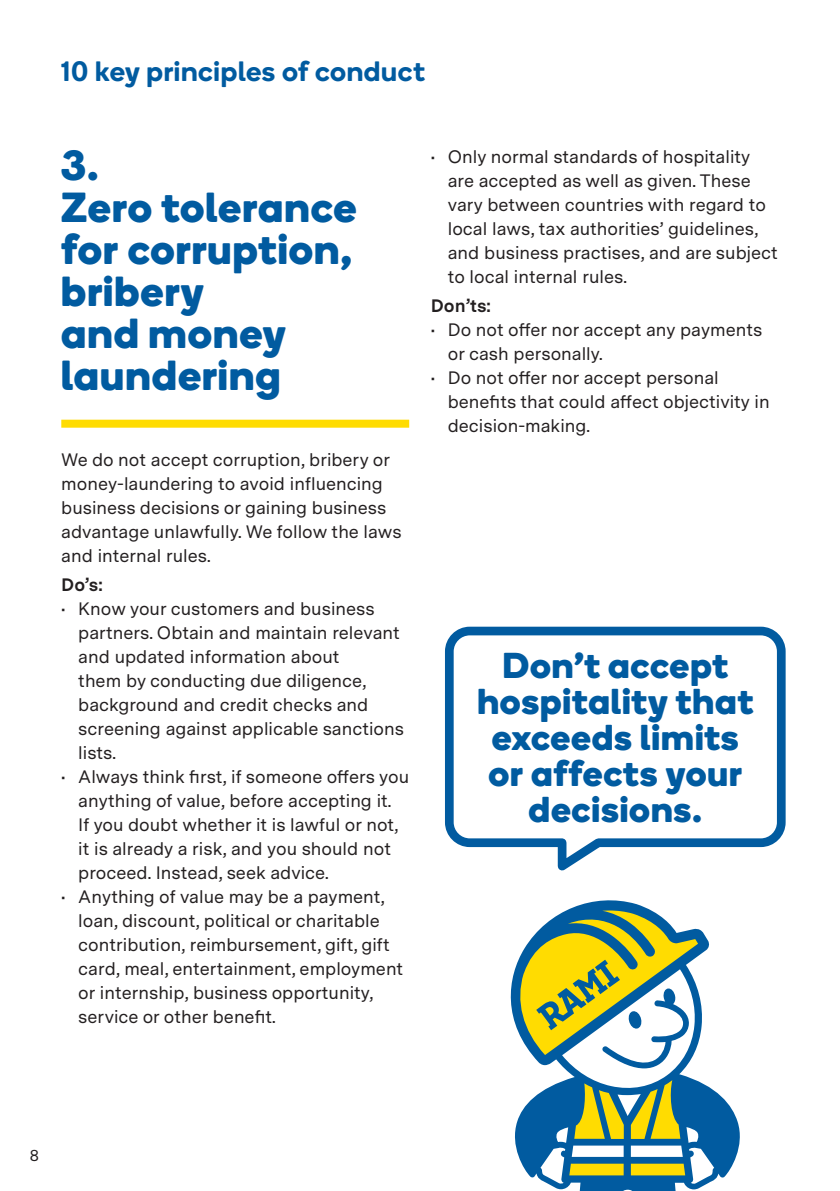
<style>
.page{position:relative;width:840px;height:1191px;background:#fff}
.page>*{position:absolute;margin:0;border:0;box-sizing:border-box;transform-origin:0 0}
.t1{font:700 42px/42px "Boing";letter-spacing:.025em;color:#015ba0}
.t2{font:700 36px/36px "Boing";letter-spacing:.025em;color:#015ba0;text-align:center}
.t3{font:600 28px "Boing";letter-spacing:.025em;color:#015ba0}
.t4{font:18px/24px "Messina Sans";color:#231f20}
.t5{font:700 18px "Messina Sans";color:#231f20}
.t6{font:16px "Messina Sans";color:#231f20}
</style>
<div class="page">
<div style="left:61px;top:420px;width:348px;height:8px;background:#ffdc01"></div>
<svg style="left:445px;top:626px;width:341px;height:245px"></svg>
<svg style="left:510px;top:900px;width:230px;height:291px"></svg>
<svg style="left:540px;top:1145px;width:173px;height:39px"></svg>
<svg style="left:515px;top:910px;width:182px;height:229px"></svg>
<p class="t3" style="left:61px;top:51px;width:365px">10 key principles of conduct</p>
<p class="t1" style="left:61px;top:144px;width:296px">3.<br>Zero tolerance for corruption, bribery<br>and money laundering</p>
<p class="t4" style="left:61px;top:446px;width:342px">We do not accept corruption, bribery or money-laundering to avoid influencing business decisions or gaining business advantage unlawfully. We follow the laws and internal rules.</p>
<p class="t5" style="left:61px;top:571px;width:43px">Do’s:</p>
<p class="t4" style="left:78px;top:596px;width:327px;text-indent:-17px">• Know your customers and business partners. Obtain and maintain relevant and updated information about<br>them by conducting due diligence, background and credit checks and screening against applicable sanctions lists.</p>
<p class="t4" style="left:78px;top:764px;width:332px;text-indent:-17px">• Always think first, if someone offers you anything of value, before accepting it.<br>If you doubt whether it is lawful or not, it is already a risk, and you should not proceed. Instead, seek advice.</p>
<p class="t4" style="left:78px;top:884px;width:326px;text-indent:-17px">• Anything of value may be a payment, loan, discount, political or charitable contribution, reimbursement, gift, gift card, meal, entertainment, employment or internship, business opportunity, service or other benefit.</p>
<p class="t4" style="left:447px;top:144px;width:331px;text-indent:-17px">• Only normal standards of hospitality are accepted as well as given. These vary between countries with regard to local laws, tax authorities’ guidelines, and business practises, and are subject to local internal rules.</p>
<p class="t5" style="left:430px;top:292px;width:62px">Don’ts:</p>
<p class="t4" style="left:447px;top:317px;width:316px;text-indent:-17px">• Do not offer nor accept any payments or cash personally.</p>
<p class="t4" style="left:447px;top:365px;width:323px;text-indent:-17px">• Do not offer nor accept personal benefits that could affect objectivity in decision-making.</p>
<p class="t2" style="left:477px;top:647px;width:277px">Don’t accept hospitality that exceeds limits or affects your decisions.</p>
<p class="t6" style="left:30px;top:1143px;width:11px">8</p>
</div>
